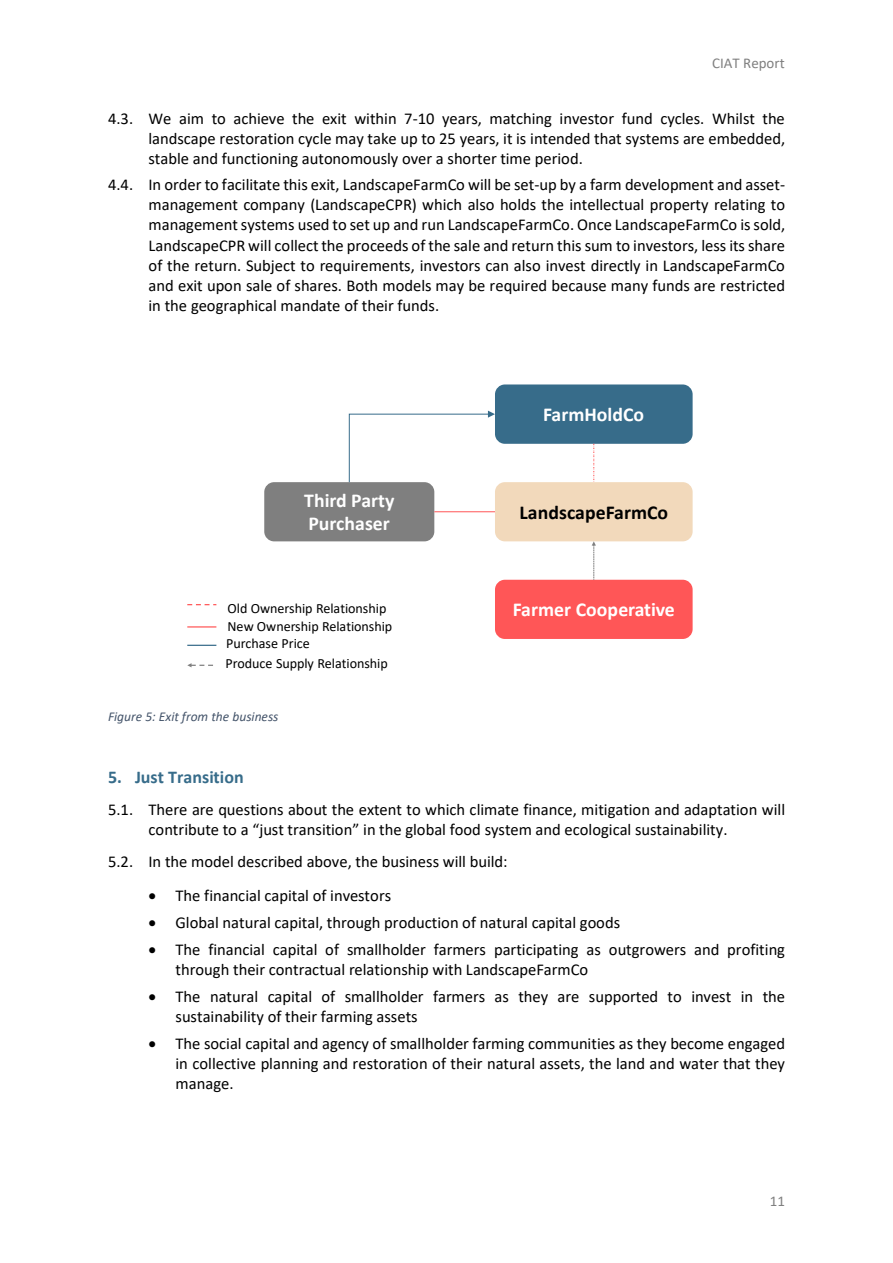
<style>
.page{position:relative;width:893px;height:1263px;background:#fff}
.page>*{position:absolute;margin:0;border:0;box-sizing:border-box;transform-origin:0 0}
.t1{font:700 19.8px/23.7px "Calibri";color:#fff}
.t2{font:700 19.8px "Calibri";letter-spacing:.005em;color:#000}
.t3{font:700 18px "Calibri";color:#376c8a}
.t4{font:16.5px/20.1px "Calibri";color:#000;text-align:justify}
.t5{font:15px "Calibri";color:#808080}
.t6{font:14.1px/17.4px "Calibri";letter-spacing:-.005em;color:#000}
.t7{font:italic 13.5px "Calibri";color:#44546a}
</style>
<div class="page">
<div style="left:264px;top:482px;width:170px;height:59px;background:#7f7f7f;border-radius:10px"></div>
<div style="left:495px;top:384px;width:198px;height:60px;background:#376c8a;border-radius:10px"></div>
<div style="left:495px;top:482px;width:198px;height:59px;background:#f2d9bb;border-radius:10px"></div>
<div style="left:495px;top:580px;width:198px;height:59px;background:#ff5657;border-radius:10px"></div>
<svg style="left:592px;top:541px;width:4px;height:39px"></svg>
<hr style="left:434px;top:511px;width:61px;height:1px;background:#ff5657">
<svg style="left:349px;top:411px;width:146px;height:72px"></svg>
<svg style="left:594px;top:444px;width:1px;height:38px"></svg>
<svg style="left:187px;top:604px;width:29px;height:1px"></svg>
<svg style="left:187px;top:663px;width:26px;height:4px"></svg>
<hr style="left:187px;top:626px;width:29px;height:2px;background:#ff5657">
<svg style="left:187px;top:645px;width:29px;height:1px"></svg>
<p class="t5" style="left:712px;top:52px;width:74px">CIAT Report</p>
<p class="t4" style="left:149px;top:108px;width:638px;text-indent:-41px">4.3. We aim to achieve the exit within 7-10 years, matching investor fund cycles. Whilst the landscape restoration cycle may take up to 25 years, it is intended that systems are embedded, stable and functioning autonomously over a shorter time period.</p>
<p class="t4" style="left:149px;top:174px;width:638px;text-indent:-41px">4.4. In order to facilitate this exit, LandscapeFarmCo will be set-up by a farm development and asset&shy;management company (LandscapeCPR) which also holds the intellectual property relating to management systems used to set up and run LandscapeFarmCo. Once LandscapeFarmCo is sold, LandscapeCPR will collect the proceeds of the sale and return this sum to investors, less its share of the return. Subject to requirements, investors can also invest directly in LandscapeFarmCo and exit upon sale of shares. Both models may be required because many funds are restricted in the geographical mandate of their funds.</p>
<p class="t1" style="left:304px;top:488px;width:92px">Third Party<br>Purchaser</p>
<p class="t1" style="left:543px;top:402px;width:103px">FarmHoldCo</p>
<p class="t2" style="left:519px;top:498px;width:150px">LandscapeFarmCo</p>
<p class="t6" style="left:228px;top:599px;width:160px">Old Ownership Relationship</p>
<p class="t1" style="left:513px;top:597px;width:163px">Farmer Cooperative</p>
<p class="t6" style="left:226px;top:654px;width:164px">Produce Supply Relationship</p>
<p class="t6" style="left:226px;top:617px;width:168px">New Ownership Relationship<br>Purchase Price</p>
<p class="t7" style="left:108px;top:707px;width:172px">Figure 5: Exit from the business</p>
<p class="t3" style="left:108px;top:764px;width:137px">5. Just Transition</p>
<p class="t4" style="left:149px;top:799px;width:638px;text-indent:-41px">5.1. There are questions about the extent to which climate finance, mitigation and adaptation will contribute to a “just transition” in the global food system and ecological sustainability.</p>
<p class="t4" style="left:108px;top:851px;width:401px">5.2. In the model described above, the business will build:</p>
<p class="t4" style="left:149px;top:885px;width:244px">• The financial capital of investors</p>
<p class="t4" style="left:149px;top:912px;width:473px">• Global natural capital, through production of natural capital goods</p>
<p class="t4" style="left:176px;top:939px;width:611px;text-indent:-27px">• The financial capital of smallholder farmers participating as outgrowers and profiting through their contractual relationship with LandscapeFarmCo</p>
<p class="t4" style="left:176px;top:986px;width:611px;text-indent:-27px">• The natural capital of smallholder farmers as they are supported to invest in the sustainability of their farming assets</p>
<p class="t4" style="left:176px;top:1033px;width:611px;text-indent:-27px">• The social capital and agency of smallholder farming communities as they become engaged in collective planning and restoration of their natural assets, the land and water that they manage.</p>
<p class="t5" style="left:770px;top:1190px;width:17px">11</p>
</div>
